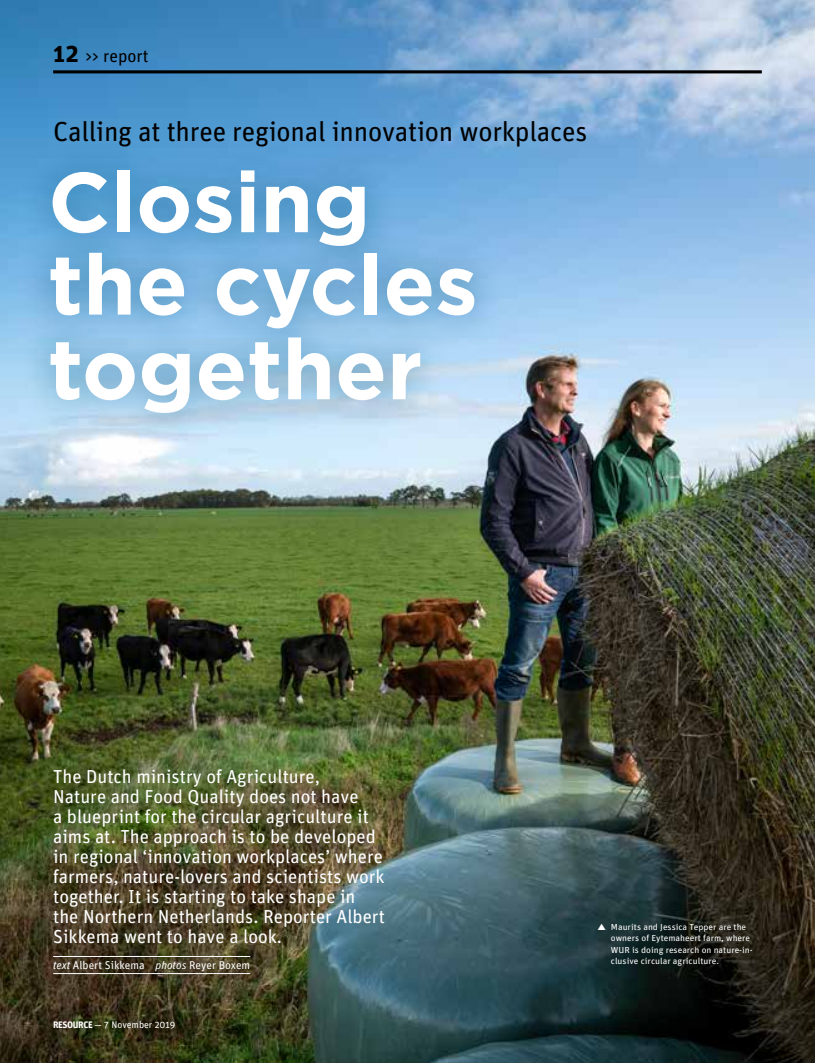
<style>
.page{position:relative;width:815px;height:1063px;background:#fff}
.page>*{position:absolute;margin:0;border:0;box-sizing:border-box;transform-origin:0 0}
.t1{font:700 84.62px/83.5px "Gotham";color:#fff}
.t2{font:27.5px "Unit OT";letter-spacing:-.01em;color:#000}
.t3{font:18.75px/20px "Unit OT";color:#fff}
.t4{font:17.5px "Unit OT";color:#000}
.t5{font:11.25px "Unit OT";color:#fff}
.t6{font:9.62px "Unit OT";color:#fff}
.t7{font:8.75px/11.2px "Unit OT";color:#fff;scale:1.07 1}
.s1{font-weight:700;font-size:25px}
.s2{font-style:italic}
.s3{font-weight:700;font-size:9.38px}
.s4{font-size:9.38px}
</style>
<div class="page">
<img style="left:0;top:0;width:815px;height:1063px">
<hr style="left:53px;top:973px;width:197px;height:1px;background:#fff">
<hr style="left:53px;top:956px;width:197px;height:1px;background:#fff">
<hr style="left:53px;top:70px;width:709px;height:3px;background:#000">
<div style="left:19px;top:140px;width:486px;height:304px;background:#00547a;opacity:.5"></div>
<svg style="left:598px;top:924px;width:8px;height:6px"></svg>
<p class="t4" style="left:53px;top:46px;width:97px"><span class="s1">12</span> &gt;&gt; report</p>
<h2 class="t2" style="left:53px;top:116px;width:536px">Calling at three regional innovation workplaces</h2>
<h1 class="t1" style="left:48px;top:160px;width:431px">Closing the cycles together</h1>
<p class="t3" style="left:53px;top:766px;width:333px">The Dutch ministry of Agriculture,<br>Nature and Food Quality does not have<br>a blueprint for the circular agriculture it aims at. The approach is to be developed in regional ‘innovation workplaces’ where farmers, nature-lovers and scientists work together. It is starting to take shape in the Northern Netherlands. Reporter Albert Sikkema went to have a look.</p>
<p class="t5" style="left:53px;top:958px;width:199px"><span class="s2">text</span> Albert Sikkema <span class="s2">photos</span> Reyer Boxem</p>
<p class="t6" style="left:53px;top:1019px;width:124px"><span class="s3">RESOURCE</span> <span class="s4">—</span> 7 November 2019</p>
<p class="t7" style="left:611px;top:922px;width:134px">Maurits and Jessica Tepper are the owners of Eytemaheert farm, where WUR is doing research on nature-in&shy;clusive circular agriculture.</p>
</div>
